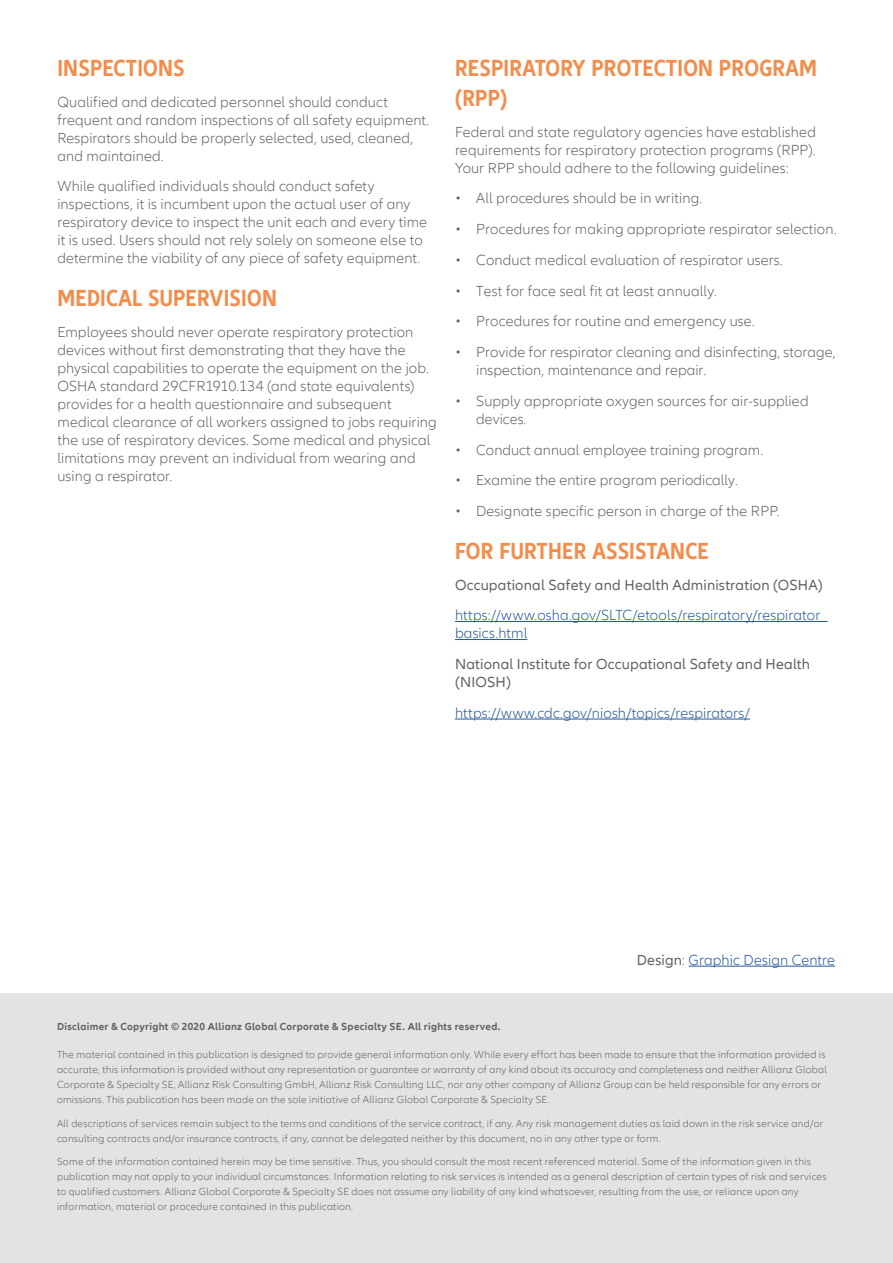
<style>
.page{position:relative;width:893px;height:1263px;background:#fff}
.page>*{position:absolute;margin:0;border:0;box-sizing:border-box;transform-origin:0 0}
.t1{font:700 condensed 24px/30px "Allianz Neo";letter-spacing:.01em;color:#f28d4c}
.t2{font:300 15px/18px "Allianz Neo";letter-spacing:.01em;color:#636362}
.t3{font:300 15px/18px "Allianz Neo";letter-spacing:.01em;color:#245a9c}
.t4{font:15px/18px "Allianz Neo";letter-spacing:.015em;color:#636362}
.t5{font:300 10.5px/15px "Allianz Neo";letter-spacing:.02em;color:#636362}
.t6{font:700 10.5px "Allianz Neo";letter-spacing:.025em;color:#636362}
.s1{font-weight:400;color:#636362}
.s2{color:#636362}
</style>
<div class="page">
<hr style="left:689px;top:966px;width:146px;height:1px;background:#245a9c">
<div style="left:0;top:993px;width:893px;height:270px;background:#e3e3e3"></div>
<hr style="left:455px;top:621px;width:372px;height:1px;background:#245a9c">
<hr style="left:455px;top:639px;width:72px;height:1px;background:#245a9c">
<hr style="left:455px;top:719px;width:295px;height:1px;background:#245a9c">
<h1 class="t1" style="left:57px;top:53px;width:129px">INSPECTIONS</h1>
<p class="t2" style="left:57px;top:93px;width:373px">Qualified and dedicated personnel should conduct frequent and random inspections of all safety equipment.<br>Respirators should be properly selected, used, cleaned, and maintained.</p>
<p class="t2" style="left:57px;top:178px;width:371px">While qualified individuals should conduct safety inspections, it is incumbent upon the actual user of any respiratory device to inspect the unit each and every time it is used. Users should not rely solely on someone else to determine the viability of any piece of safety equipment.</p>
<h1 class="t1" style="left:57px;top:284px;width:221px">MEDICAL SUPERVISION</h1>
<p class="t2" style="left:57px;top:323px;width:381px">Employees should never operate respiratory protection devices without first demonstrating that they have the physical capabilities to operate the equipment on the job.<br>OSHA standard 29CFR1910.134 (and state equivalents) provides for a health questionnaire and subsequent medical clearance of all workers assigned to jobs requiring the use of respiratory devices. Some medical and physical limitations may prevent an individual from wearing and using a respirator.</p>
<h1 class="t1" style="left:455px;top:53px;width:364px">RESPIRATORY PROTECTION PROGRAM (RPP)</h1>
<p class="t2" style="left:455px;top:123px;width:362px;text-align:justify">Federal and state regulatory agencies have established requirements for respiratory protection programs (RPP).<br>Your RPP should adhere to the following guidelines:</p>
<p class="t2" style="left:455px;top:190px;width:249px">• All procedures should be in writing.</p>
<p class="t2" style="left:455px;top:220px;width:383px">• Procedures for making appropriate respirator selection.</p>
<p class="t2" style="left:455px;top:251px;width:329px">• Conduct medical evaluation of respirator users.</p>
<p class="t2" style="left:455px;top:282px;width:264px">• Test for face seal fit at least annually.</p>
<p class="t2" style="left:455px;top:313px;width:301px">• Procedures for routine and emergency use.</p>
<p class="t2" style="left:476px;top:343px;width:361px;text-indent:-21px">• Provide for respirator cleaning and disinfecting, storage, inspection, maintenance and repair.</p>
<p class="t2" style="left:476px;top:392px;width:334px;text-indent:-21px">• Supply appropriate oxygen sources for air-supplied devices.</p>
<p class="t2" style="left:455px;top:441px;width:310px">• Conduct annual employee training program.</p>
<p class="t2" style="left:455px;top:472px;width:284px">• Examine the entire program periodically.</p>
<p class="t2" style="left:455px;top:502px;width:326px">• Designate specific person in charge of the RPP.</p>
<h1 class="t1" style="left:455px;top:536px;width:255px">FOR FURTHER ASSISTANCE</h1>
<p class="t4" style="left:455px;top:576px;width:369px">Occupational Safety and Health Administration (OSHA)</p>
<p class="t3" style="left:455px;top:607px;width:374px">https://www.osha.gov/SLTC/etools/respiratory/respirator_ basics.html</p>
<p class="t4" style="left:455px;top:655px;width:357px">National Institute for Occupational Safety and Health (NIOSH)</p>
<p class="t3" style="left:455px;top:704px;width:297px">https://www.cdc.gov/niosh/topics/respirators/</p>
<p class="t3" style="left:637px;top:951px;width:200px"><span class="s1">Design</span><span class="s2">:</span> Graphic Design Centre</p>
<p class="t6" style="left:57px;top:1021px;width:445px">Disclaimer &amp; Copyright © 2020 Allianz Global Corporate &amp; Specialty SE. All rights reserved.</p>
<p class="t5" style="left:57px;top:1047px;width:771px">The material contained in this publication is designed to provide general information only. While every effort has been made to ensure that the information provided is accurate, this information is provided without any representation or guarantee or warranty of any kind about its accuracy and completeness and neither Allianz Global Corporate &amp; Specialty SE, Allianz Risk Consulting GmbH, Allianz Risk Consulting LLC, nor any other company of Allianz Group can be held responsible for any errors or omissions. This publication has been made on the sole initiative of Allianz Global Corporate &amp; Specialty SE.</p>
<p class="t5" style="left:57px;top:1116px;width:768px">All descriptions of services remain subject to the terms and conditions of the service contract, if any. Any risk management duties as laid down in the risk service and/or consulting contracts and/or insurance contracts, if any, cannot be delegated neither by this document, no in any other type or form.</p>
<p class="t5" style="left:57px;top:1154px;width:771px">Some of the information contained herein may be time sensitive. Thus, you should consult the most recent referenced material. Some of the information given in this publication may not apply to your individual circumstances. Information relating to risk services is intended as a general description of certain types of risk and services to qualified customers. Allianz Global Corporate &amp; Specialty SE does not assume any liability of any kind whatsoever, resulting from the use, or reliance upon any information, material or procedure contained in this publication.</p>
</div>
